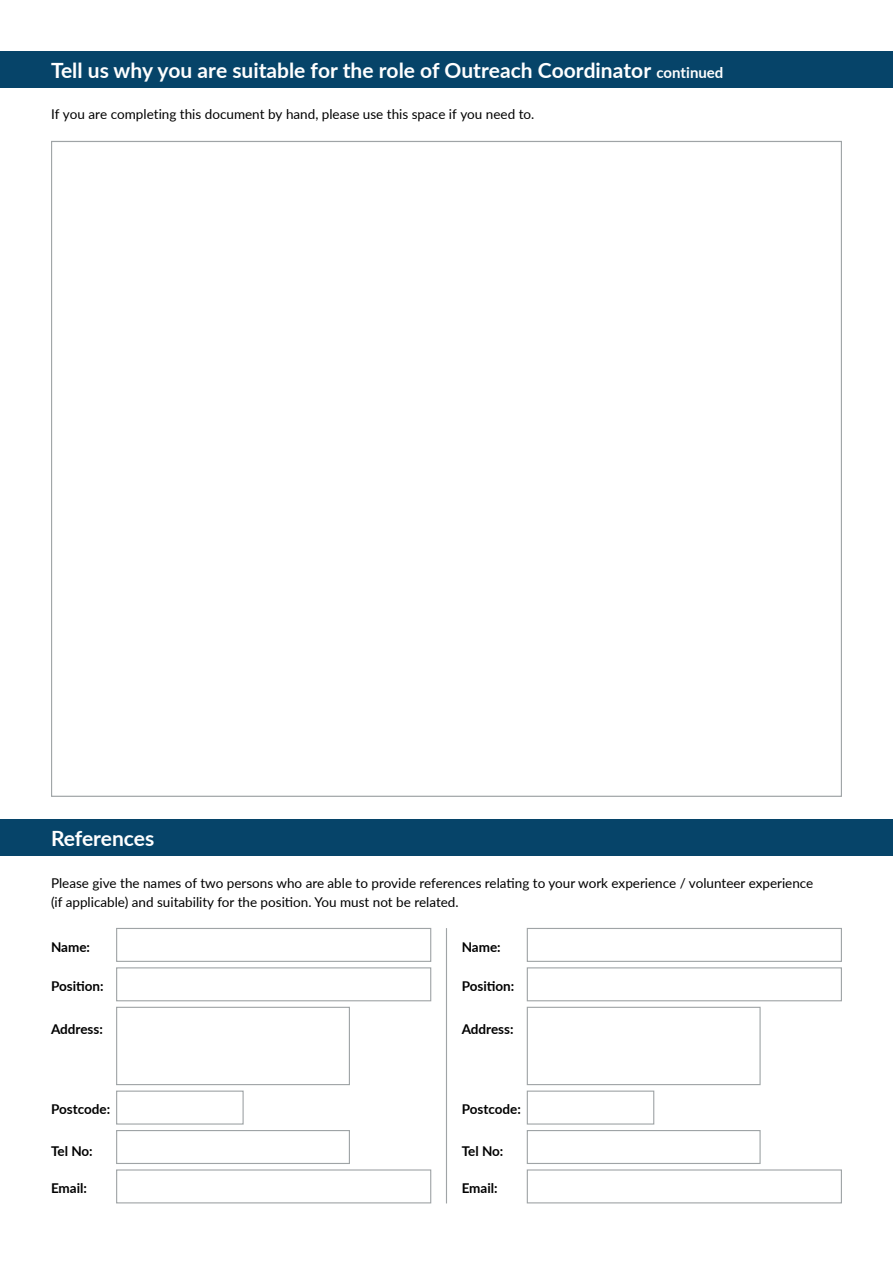
<style>
.page{position:relative;width:893px;height:1263px;background:#fff}
.page>*{position:absolute;margin:0;border:0;box-sizing:border-box;transform-origin:0 0}
.t1{font:700 21px "Lato";color:#fff}
.t2{font:13.5px/19.5px "Lato";color:#000}
.t3{font:700 13.5px "Lato";color:#000}
.t4{font:13.5px "Lato";color:#000}
.s1{font-style:inherit}
.s2{font-size:15px}
</style>
<div class="page">
<div style="left:0;top:51px;width:893px;height:36px;background:#064469"></div>
<div style="left:0;top:819px;width:893px;height:36px;background:#064469"></div>
<hr style="left:446px;top:928px;width:1px;height:275px;background:#9fa4a6">
<div style="left:116px;top:967px;width:315px;height:34px;border:1px solid #9fa4a6"></div>
<div style="left:116px;top:1007px;width:234px;height:78px;border:1px solid #9fa4a6"></div>
<div style="left:116px;top:1090px;width:128px;height:34px;border:1px solid #9fa4a6"></div>
<div style="left:116px;top:928px;width:315px;height:34px;border:1px solid #9fa4a6"></div>
<div style="left:116px;top:1169px;width:315px;height:34px;border:1px solid #9fa4a6"></div>
<div style="left:116px;top:1130px;width:234px;height:34px;border:1px solid #9fa4a6"></div>
<div style="left:527px;top:967px;width:315px;height:34px;border:1px solid #9fa4a6"></div>
<div style="left:527px;top:1007px;width:234px;height:78px;border:1px solid #9fa4a6"></div>
<div style="left:527px;top:1090px;width:127px;height:34px;border:1px solid #9fa4a6"></div>
<div style="left:527px;top:928px;width:315px;height:34px;border:1px solid #9fa4a6"></div>
<div style="left:527px;top:1169px;width:315px;height:34px;border:1px solid #9fa4a6"></div>
<div style="left:527px;top:1130px;width:234px;height:34px;border:1px solid #9fa4a6"></div>
<h1 class="t1" style="left:51px;top:54px;width:674px">Tell us why you are suitable for the role of <span class="s1">Outreach Coordinator</span> <span class="s2">continued</span></h1>
<p class="t4" style="left:51px;top:105px;width:485px">If you are completing this document by hand, please use this space if you need to.</p>
<h1 class="t1" style="left:51px;top:823px;width:105px">References</h1>
<p class="t2" style="left:51px;top:872px;width:764px">Please give the names of two persons who are able to provide references relating to your work experience / volunteer experience (if applicable) and suitability for the position. You must not be related.</p>
<p class="t3" style="left:51px;top:937px;width:41px">Name:</p>
<p class="t3" style="left:51px;top:976px;width:54px">Position:</p>
<p class="t3" style="left:51px;top:1019px;width:53px">Address:</p>
<p class="t3" style="left:462px;top:937px;width:41px">Name:</p>
<p class="t3" style="left:462px;top:976px;width:54px">Position:</p>
<p class="t3" style="left:462px;top:1019px;width:53px">Address:</p>
<p class="t3" style="left:51px;top:1099px;width:61px">Postcode:</p>
<p class="t3" style="left:51px;top:1141px;width:43px">Tel No:</p>
<p class="t3" style="left:51px;top:1178px;width:38px">Email:</p>
<p class="t3" style="left:462px;top:1099px;width:61px">Postcode:</p>
<p class="t3" style="left:462px;top:1141px;width:43px">Tel No:</p>
<p class="t3" style="left:462px;top:1178px;width:38px">Email:</p>
</div>
